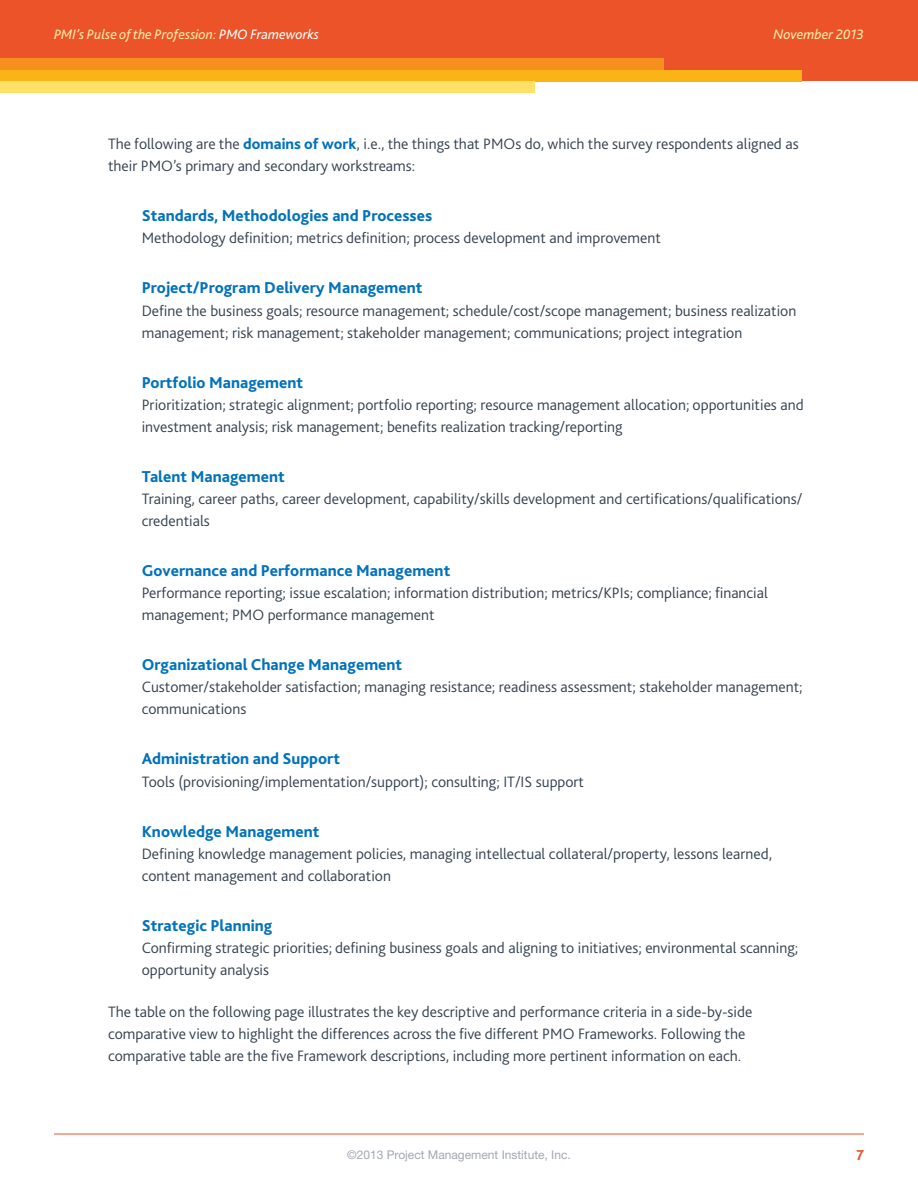
<style>
.page{position:relative;width:918px;height:1188px;background:#fff}
.page>*{position:absolute;margin:0;border:0;box-sizing:border-box;transform-origin:0 0}
.Subheading_2-lv2{font:800 16.5px "Bliss 2";color:#0072bc}
.Body-lv2{font:300 15.75px/22px "Bliss 2";color:#334150}
.Body{font:300 15.75px/22px "Bliss 2";color:#334150}
.t1{font:800 15px "Bliss 2";color:#ec5328}
.t2{font:italic 14.25px "Bliss 2";color:#ffedab}
.t3{font:12px "Helvetica Neue LT Std";color:#a2a7b2}
.s1{color:#fff}
.s2{font-weight:800;color:#0072bc}
</style>
<div class="page">
<div style="left:0;top:0;width:918px;height:81px;background:#ec5328"></div>
<div style="left:0;top:58px;width:663px;height:12px;background:#f68f1e"></div>
<div style="left:0;top:70px;width:802px;height:11px;background:#fbb416"></div>
<div style="left:0;top:81px;width:535px;height:12px;background:#ffe068"></div>
<hr style="left:54px;top:1134px;width:810px;height:1px;background:#ec5328">
<p class="t2" style="left:54px;top:25px;width:267px">PMI’s Pulse of the Profession: <span class="s1">PMO Frameworks</span></p>
<p class="t2" style="left:773px;top:25px;width:92px">November 2013</p>
<p class="Body" style="left:108px;top:133px;width:692px">The following are the <span class="s2">domains of work</span>, i.e., the things that PMOs do, which the survey respondents aligned as their PMO’s primary and secondary workstreams:</p>
<p class="Subheading_2-lv2" style="left:142px;top:206px;width:292px">Standards, Methodologies and Processes</p>
<p class="Body-lv2" style="left:142px;top:227px;width:521px">Methodology definition; metrics definition; process development and improvement</p>
<p class="Subheading_2-lv2" style="left:142px;top:278px;width:282px">Project/Program Delivery Management</p>
<p class="Body-lv2" style="left:142px;top:299px;width:656px">Define the business goals; resource management; schedule/cost/scope management; business realization management; risk management; stakeholder management; communications; project integration</p>
<p class="Subheading_2-lv2" style="left:142px;top:372px;width:163px">Portfolio Management</p>
<p class="Body-lv2" style="left:142px;top:393px;width:663px">Prioritization; strategic alignment; portfolio reporting; resource management allocation; opportunities and investment analysis; risk management; benefits realization tracking/reporting</p>
<p class="Subheading_2-lv2" style="left:142px;top:466px;width:144px">Talent Management</p>
<p class="Body-lv2" style="left:142px;top:487px;width:662px">Training, career paths, career development, capability/skills development and certifications/qualifications/ credentials</p>
<p class="Subheading_2-lv2" style="left:142px;top:560px;width:310px">Governance and Performance Management</p>
<p class="Body-lv2" style="left:142px;top:581px;width:628px">Performance reporting; issue escalation; information distribution; metrics/KPIs; compliance; financial management; PMO performance management</p>
<p class="Subheading_2-lv2" style="left:142px;top:655px;width:262px">Organizational Change Management</p>
<p class="Body-lv2" style="left:142px;top:676px;width:662px">Customer/stakeholder satisfaction; managing resistance; readiness assessment; stakeholder management; communications</p>
<p class="Subheading_2-lv2" style="left:142px;top:749px;width:200px">Administration and Support</p>
<p class="Body-lv2" style="left:142px;top:770px;width:444px">Tools (provisioning/implementation/support); consulting; IT/IS support</p>
<p class="Subheading_2-lv2" style="left:142px;top:821px;width:179px">Knowledge Management</p>
<p class="Body-lv2" style="left:142px;top:842px;width:632px">Defining knowledge management policies, managing intellectual collateral/property, lessons learned, content management and collaboration</p>
<p class="Subheading_2-lv2" style="left:142px;top:915px;width:132px">Strategic Planning</p>
<p class="Body-lv2" style="left:142px;top:936px;width:658px">Confirming strategic priorities; defining business goals and aligning to initiatives; environmental scanning; opportunity analysis</p>
<p class="Body" style="left:108px;top:1001px;width:646px">The table on the following page illustrates the key descriptive and performance criteria in a side-by-side comparative view to highlight the differences across the five different PMO Frameworks. Following the comparative table are the five Framework descriptions, including more pertinent information on each.</p>
<p class="t3" style="left:347px;top:1148px;width:225px">©2013 Project Management Institute, Inc.</p>
<p class="t1" style="left:856px;top:1146px;width:9px">7</p>
</div>
